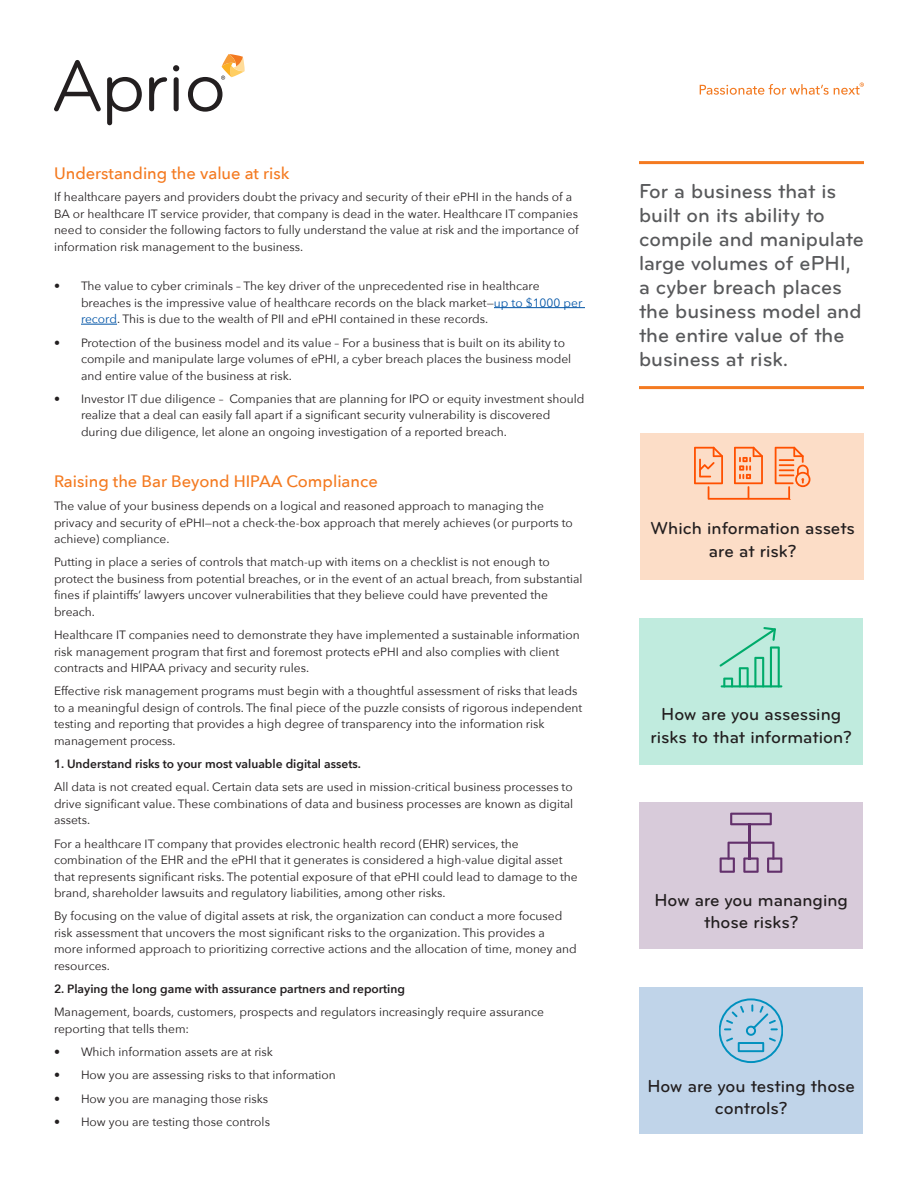
<style>
.page{position:relative;width:918px;height:1188px;background:#fff}
.page>*{position:absolute;margin:0;border:0;box-sizing:border-box;transform-origin:0 0}
.Pullquote{font:500 21px/24px "Bryant Pro";color:#58595b}
.p-small{font:500 18px/22.5px "Bryant Pro";color:#231f20;text-align:center}
.h3-headline-cta-oran{font:500 16.5px "Avenir Next";color:#f47a20}
.p-small-2{font:500 16.5px "Avenir Next";color:#f47a20}
.p-small-3{font:12px/16.5px "Avenir Next";color:#231f20}
.p-small-4{font:600 12px "Avenir Next";color:#231f20}
.s1{color:#0054a6}
</style>
<div class="page">
<svg style="left:700px;top:83px;width:164px;height:12px"></svg>
<svg style="left:54px;top:60px;width:47px;height:51px"></svg>
<svg style="left:107px;top:77px;width:35px;height:48px"></svg>
<svg style="left:149px;top:77px;width:18px;height:34px"></svg>
<div style="left:174px;top:77px;width:5px;height:34px;background:#231f20;border-radius:3px"></div>
<div style="left:173px;top:65px;width:7px;height:7px;background:#231f20;border-radius:50%"></div>
<svg style="left:188px;top:54px;width:57px;height:58px"></svg>
<hr style="left:494px;top:307px;width:91px;height:1px;background:#0054a6">
<hr style="left:81px;top:324px;width:36px;height:1px;background:#0054a6">
<hr style="left:639px;top:161px;width:225px;height:3px;background:#f47a20">
<hr style="left:639px;top:386px;width:225px;height:3px;background:#f47a20">
<div style="left:640px;top:433px;width:224px;height:147px;background:#fcddc7"></div>
<svg style="left:694px;top:447px;width:116px;height:53px"></svg>
<div style="left:639px;top:618px;width:223px;height:146px;background:#c0ebde"></div>
<hr style="left:721px;top:685px;width:61px;height:2px;background:#00ab6b">
<svg style="left:720px;top:627px;width:60px;height:60px"></svg>
<div style="left:640px;top:803px;width:223px;height:146px;background:#d8cbda"></div>
<hr style="left:749px;top:823px;width:2px;height:37px;background:#62306b">
<svg style="left:730px;top:813px;width:42px;height:12px"></svg>
<svg style="left:720px;top:842px;width:62px;height:31px"></svg>
<div style="left:639px;top:988px;width:223px;height:146px;background:#c0d4e9"></div>
<svg style="left:719px;top:998px;width:64px;height:65px"></svg>
<p class="p-small-2" style="left:54px;top:159px;width:237px">Understanding the value at risk</p>
<p class="p-small-3" style="left:54px;top:188px;width:526px">If healthcare payers and providers doubt the privacy and security of their ePHI in the hands of a BA or healthcare IT service provider, that company is dead in the water. Healthcare IT companies need to consider the following factors to fully understand the value at risk and the importance of information risk management to the business.</p>
<p class="p-small-3" style="left:81px;top:277px;width:503px;text-indent:-27px">• The value to cyber criminals – The key driver of the unprecedented rise in healthcare breaches is the impressive value of healthcare records on the black market—<span class="s1">up to $1000 per record</span>. This is due to the wealth of PII and ePHI contained in these records.</p>
<p class="p-small-3" style="left:81px;top:334px;width:492px;text-indent:-27px">• Protection of the business model and its value – For a business that is built on its ability to compile and manipulate large volumes of ePHI, a cyber breach places the business model and entire value of the business at risk.</p>
<p class="p-small-3" style="left:81px;top:390px;width:505px;text-indent:-27px">• Investor IT due diligence – Companies that are planning for IPO or equity investment should realize that a deal can easily fall apart if a significant security vulnerability is discovered during due diligence, let alone an ongoing investigation of a reported breach.</p>
<p class="h3-headline-cta-oran" style="left:54px;top:467px;width:325px">Raising the Bar Beyond HIPAA Compliance</p>
<p class="p-small-3" style="left:54px;top:497px;width:520px">The value of your business depends on a logical and reasoned approach to managing the privacy and security of ePHI—not a check-the-box approach that merely achieves (or purports to achieve) compliance.</p>
<p class="p-small-3" style="left:54px;top:553px;width:530px">Putting in place a series of controls that match-up with items on a checklist is not enough to protect the business from potential breaches, or in the event of an actual breach, from substantial fines if plaintiffs’ lawyers uncover vulnerabilities that they believe could have prevented the breach.</p>
<p class="p-small-3" style="left:54px;top:626px;width:527px">Healthcare IT companies need to demonstrate they have implemented a sustainable information risk management program that first and foremost protects ePHI and also complies with client contracts and HIPAA privacy and security rules.</p>
<p class="p-small-3" style="left:54px;top:682px;width:530px">Effective risk management programs must begin with a thoughtful assessment of risks that leads to a meaningful design of controls. The final piece of the puzzle consists of rigorous independent testing and reporting that provides a high degree of transparency into the information risk management process.</p>
<p class="p-small-4" style="left:54px;top:754px;width:308px">1. Understand risks to your most valuable digital assets.</p>
<p class="p-small-3" style="left:54px;top:778px;width:521px;text-align:justify">All data is not created equal. Certain data sets are used in mission-critical business processes to drive significant value. These combinations of data and business processes are known as digital assets.</p>
<p class="p-small-3" style="left:54px;top:835px;width:525px">For a healthcare IT company that provides electronic health record (EHR) services, the combination of the EHR and the ePHI that it generates is considered a high-value digital asset that represents significant risks. The potential exposure of that ePHI could lead to damage to the brand, shareholder lawsuits and regulatory liabilities, among other risks.</p>
<p class="p-small-3" style="left:54px;top:907px;width:524px">By focusing on the value of digital assets at risk, the organization can conduct a more focused risk assessment that uncovers the most significant risks to the organization. This provides a more informed approach to prioritizing corrective actions and the allocation of time, money and resources.</p>
<p class="p-small-4" style="left:54px;top:979px;width:353px">2. Playing the long game with assurance partners and reporting</p>
<p class="p-small-3" style="left:54px;top:1003px;width:492px">Management, boards, customers, prospects and regulators increasingly require assurance reporting that tells them:</p>
<p class="p-small-3" style="left:54px;top:1043px;width:221px">• Which information assets are at risk</p>
<p class="p-small-3" style="left:54px;top:1066px;width:283px">• How you are assessing risks to that information</p>
<p class="p-small-3" style="left:54px;top:1090px;width:216px">• How you are managing those risks</p>
<p class="p-small-3" style="left:54px;top:1113px;width:218px">• How you are testing those controls</p>
<p class="Pullquote" style="left:639px;top:179px;width:227px">For a business that is built on its ability to compile and manipulate large volumes of ePHI, a cyber breach places the business model and the entire value of the business at risk.</p>
<p class="p-small" style="left:651px;top:517px;width:206px">Which information assets are at risk?</p>
<p class="p-small" style="left:651px;top:703px;width:203px">How are you assessing risks to that information?</p>
<p class="p-small" style="left:654px;top:889px;width:195px">How are you mananging those risks?</p>
<p class="p-small" style="left:647px;top:1075px;width:209px">How are you testing those controls?</p>
</div>
